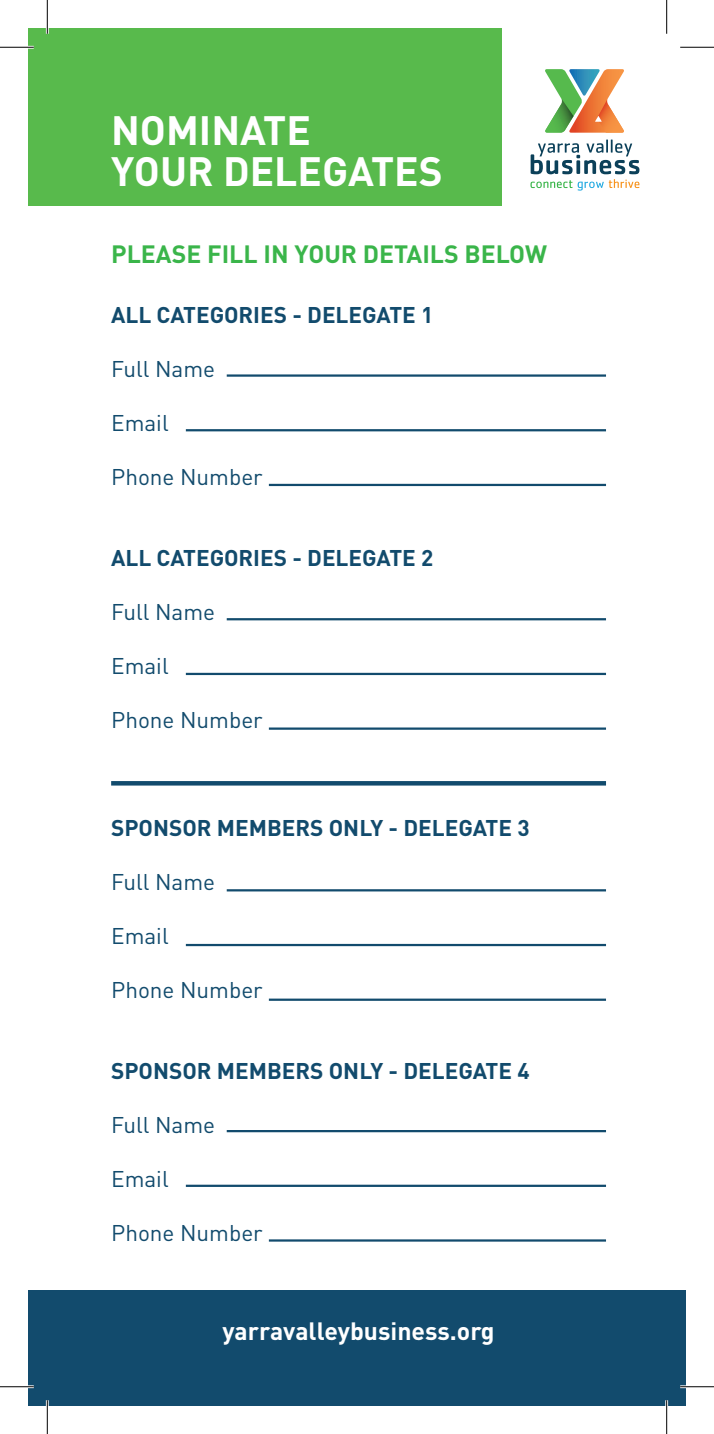
<style>
.page{position:relative;width:714px;height:1434px;background:#fff}
.page>*{position:absolute;margin:0;border:0;box-sizing:border-box;transform-origin:0 0}
.t1{font:700 40.5px/40.5px "DINOT";color:#fff}
.t2{font:700 24.75px "DINOT";color:#3ab54a}
.t3{font:700 24.75px "DINOT";color:#fff}
.t4{font:700 22.5px "DINOT";color:#124b6d}
.t5{font:22.5px "DINOT";color:#124b6d}
</style>
<div class="page">
<div style="left:28px;top:28px;width:473px;height:178px;background:#58ba4c"></div>
<div style="left:28px;top:1290px;width:657px;height:116px;background:#124b6d"></div>
<hr style="left:226px;top:374px;width:379px;height:3px;background:#124b6d">
<hr style="left:226px;top:618px;width:379px;height:2px;background:#124b6d">
<hr style="left:226px;top:889px;width:379px;height:2px;background:#124b6d">
<hr style="left:226px;top:1130px;width:379px;height:2px;background:#124b6d">
<hr style="left:186px;top:429px;width:419px;height:2px;background:#124b6d">
<hr style="left:186px;top:673px;width:419px;height:2px;background:#124b6d">
<hr style="left:186px;top:944px;width:419px;height:2px;background:#124b6d">
<hr style="left:186px;top:1185px;width:419px;height:2px;background:#124b6d">
<hr style="left:269px;top:484px;width:336px;height:2px;background:#124b6d">
<svg style="left:111px;top:781px;width:494px;height:4px;background:#154d6f"></svg>
<hr style="left:269px;top:727px;width:336px;height:3px;background:#124b6d">
<hr style="left:269px;top:999px;width:336px;height:2px;background:#124b6d">
<hr style="left:269px;top:1239px;width:336px;height:3px;background:#124b6d">
<svg style="left:530px;top:140px;width:109px;height:51px"></svg>
<svg style="left:545px;top:69px;width:79px;height:64px"></svg>
<hr style="left:0;top:46px;width:34px;height:3px;background:#fff">
<hr style="left:0;top:1385px;width:34px;height:3px;background:#fff">
<hr style="left:679px;top:1385px;width:34px;height:3px;background:#fff">
<hr style="left:46px;top:0;width:3px;height:34px;background:#fff">
<hr style="left:46px;top:1400px;width:3px;height:34px;background:#fff">
<hr style="left:665px;top:1400px;width:2px;height:34px;background:#fff">
<hr style="left:0;top:47px;width:34px;height:1px;background:#000">
<hr style="left:679px;top:47px;width:34px;height:1px;background:#000">
<hr style="left:0;top:1386px;width:34px;height:1px;background:#000">
<hr style="left:679px;top:1386px;width:34px;height:1px;background:#000">
<hr style="left:47px;top:0;width:1px;height:34px;background:#000">
<hr style="left:47px;top:1400px;width:1px;height:34px;background:#000">
<hr style="left:666px;top:0;width:1px;height:34px;background:#000">
<hr style="left:666px;top:1400px;width:1px;height:34px;background:#000">
<h1 class="t1" style="left:111px;top:109px;width:333px">NOMINATE<br>YOUR DELEGATES</h1>
<p class="t2" style="left:111px;top:238px;width:437px">PLEASE FILL IN YOUR DETAILS BELOW</p>
<p class="t4" style="left:111px;top:300px;width:323px">ALL CATEGORIES - DELEGATE 1</p>
<p class="t5" style="left:111px;top:354px;width:105px">Full Name</p>
<p class="t5" style="left:111px;top:408px;width:59px">Email</p>
<p class="t5" style="left:111px;top:462px;width:153px">Phone Number</p>
<p class="t4" style="left:111px;top:543px;width:323px">ALL CATEGORIES - DELEGATE 2</p>
<p class="t5" style="left:111px;top:597px;width:105px">Full Name</p>
<p class="t5" style="left:111px;top:651px;width:59px">Email</p>
<p class="t5" style="left:111px;top:705px;width:153px">Phone Number</p>
<p class="t4" style="left:111px;top:813px;width:419px">SPONSOR MEMBERS ONLY - DELEGATE 3</p>
<p class="t5" style="left:111px;top:867px;width:105px">Full Name</p>
<p class="t5" style="left:111px;top:921px;width:59px">Email</p>
<p class="t5" style="left:111px;top:975px;width:153px">Phone Number</p>
<p class="t4" style="left:111px;top:1056px;width:419px">SPONSOR MEMBERS ONLY - DELEGATE 4</p>
<p class="t5" style="left:111px;top:1110px;width:105px">Full Name</p>
<p class="t5" style="left:111px;top:1164px;width:59px">Email</p>
<p class="t5" style="left:111px;top:1218px;width:153px">Phone Number</p>
<p class="t3" style="left:222px;top:1315px;width:273px">yarravalleybusiness.org</p>
</div>
